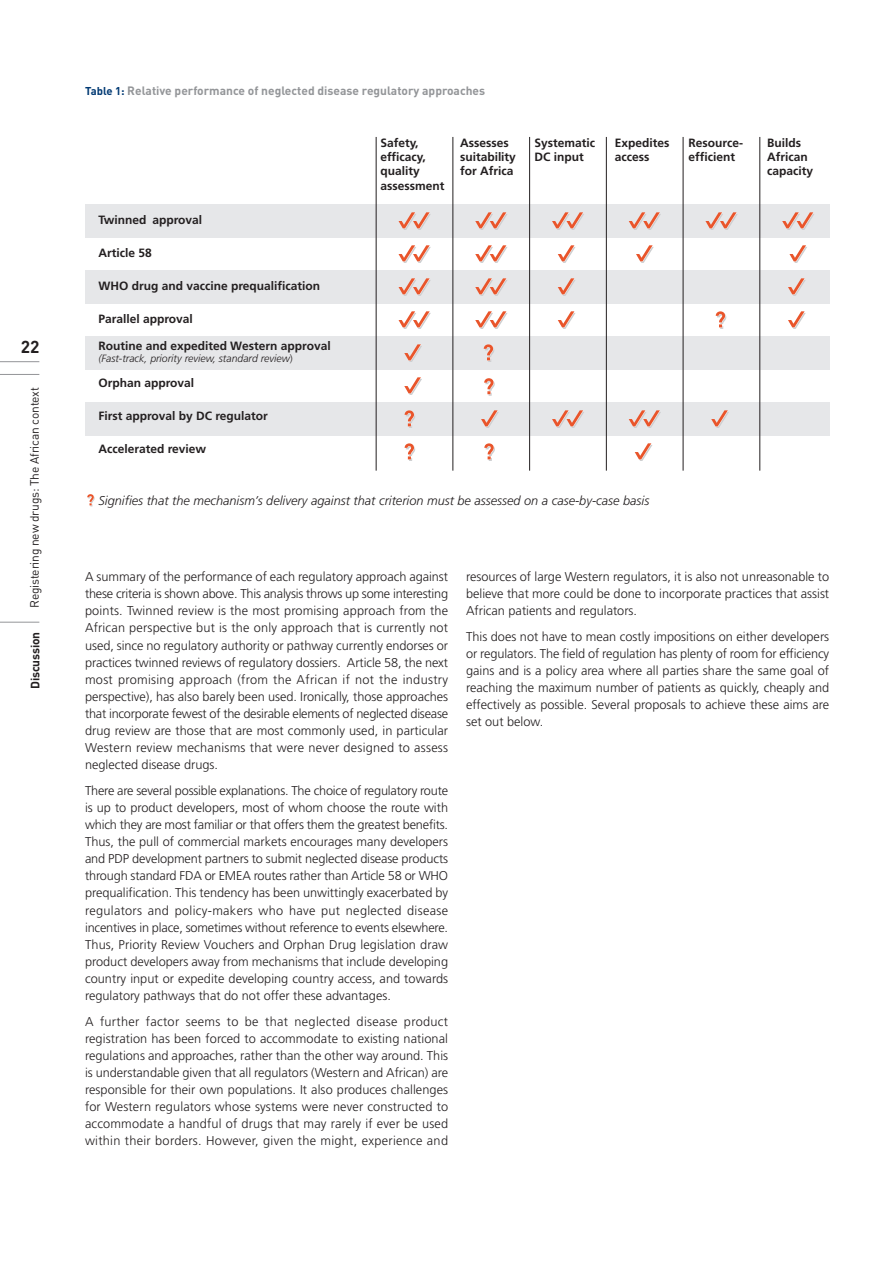
<style>
.page{position:relative;width:893px;height:1263px;background:#fff}
.page>*{position:absolute;margin:0;border:0;box-sizing:border-box;transform-origin:0 0}
.t1{font:700 17.25px "DIN";color:#231f20}
.t2{font:300 12.75px/17.1px "Frutiger";color:#231f20;text-align:justify}
.t3{font:italic 300 12.75px "Frutiger";color:#231f20}
.t4{font:700 12px/14.2px "Frutiger";color:#231f20}
.t5{font:700 12px "DIN";color:#939598}
.t6{font:12px "DIN";letter-spacing:-.015em;color:#231f20}
.t7{font:700 12px "DIN";letter-spacing:-.015em;color:#231f20}
.t8{font:italic 300 10.5px "Frutiger";color:#231f20}
.s1{font-size:11.25px;color:#013973}
.s2{font-style:normal}
</style>
<div class="page">
<hr style="left:0;top:361px;width:39px;height:1px;background:#939598">
<hr style="left:0;top:374px;width:39px;height:1px;background:#939598">
<hr style="left:0;top:622px;width:39px;height:1px;background:#939598">
<div style="left:85px;top:205px;width:744px;height:33px;background:#e6e7e9"></div>
<div style="left:85px;top:271px;width:744px;height:33px;background:#e6e7e9"></div>
<div style="left:85px;top:337px;width:744px;height:33px;background:#e6e7e9"></div>
<div style="left:85px;top:403px;width:744px;height:33px;background:#e6e7e9"></div>
<hr style="left:376px;top:137px;width:1px;height:334px;background:#231f20">
<hr style="left:453px;top:137px;width:1px;height:334px;background:#231f20">
<hr style="left:529px;top:137px;width:1px;height:334px;background:#231f20">
<hr style="left:606px;top:137px;width:1px;height:334px;background:#231f20">
<hr style="left:683px;top:137px;width:1px;height:334px;background:#231f20">
<hr style="left:760px;top:137px;width:1px;height:334px;background:#231f20">
<svg style="left:398px;top:212px;width:33px;height:18px"></svg>
<svg style="left:475px;top:212px;width:32px;height:18px"></svg>
<svg style="left:552px;top:212px;width:32px;height:18px"></svg>
<svg style="left:629px;top:212px;width:32px;height:18px"></svg>
<svg style="left:705px;top:212px;width:32px;height:18px"></svg>
<svg style="left:782px;top:212px;width:32px;height:18px"></svg>
<svg style="left:398px;top:245px;width:33px;height:18px"></svg>
<svg style="left:475px;top:245px;width:33px;height:18px"></svg>
<svg style="left:558px;top:245px;width:18px;height:18px"></svg>
<svg style="left:636px;top:245px;width:18px;height:18px"></svg>
<svg style="left:789px;top:245px;width:18px;height:18px"></svg>
<svg style="left:398px;top:278px;width:33px;height:18px"></svg>
<svg style="left:475px;top:278px;width:32px;height:18px"></svg>
<svg style="left:558px;top:278px;width:17px;height:18px"></svg>
<svg style="left:788px;top:278px;width:18px;height:18px"></svg>
<svg style="left:398px;top:311px;width:33px;height:18px"></svg>
<svg style="left:475px;top:311px;width:33px;height:18px"></svg>
<svg style="left:558px;top:311px;width:18px;height:18px"></svg>
<svg style="left:716px;top:311px;width:10px;height:18px"></svg>
<svg style="left:788px;top:311px;width:18px;height:18px"></svg>
<svg style="left:404px;top:344px;width:18px;height:18px"></svg>
<svg style="left:484px;top:344px;width:10px;height:18px"></svg>
<svg style="left:404px;top:377px;width:18px;height:18px"></svg>
<svg style="left:405px;top:410px;width:10px;height:18px"></svg>
<svg style="left:481px;top:410px;width:18px;height:18px"></svg>
<svg style="left:552px;top:410px;width:32px;height:18px"></svg>
<svg style="left:629px;top:410px;width:32px;height:18px"></svg>
<svg style="left:711px;top:410px;width:18px;height:18px"></svg>
<svg style="left:405px;top:443px;width:10px;height:18px"></svg>
<svg style="left:87px;top:494px;width:8px;height:12px"></svg>
<svg style="left:484px;top:443px;width:11px;height:18px"></svg>
<svg style="left:635px;top:443px;width:17px;height:18px"></svg>
<svg style="left:484px;top:378px;width:11px;height:18px"></svg>
<h1 class="t1" style="left:21px;top:337px;width:20px">22</h1>
<p class="t6" style="left:28px;top:608px;width:222px;rotate:-90deg">Registering new drugs: The African context</p>
<p class="t7" style="left:28px;top:689px;width:58px;rotate:-90deg">Discussion</p>
<p class="t5" style="left:85px;top:84px;width:402px"><span class="s1">Table 1:</span> Relative performance of neglected disease regulatory approaches</p>
<p class="t4" style="left:99px;top:213px;width:105px">Twinned approval</p>
<p class="t4" style="left:99px;top:246px;width:55px">Article 58</p>
<p class="t4" style="left:99px;top:279px;width:223px">WHO drug and vaccine prequalification</p>
<p class="t4" style="left:99px;top:312px;width:96px">Parallel approval</p>
<p class="t4" style="left:99px;top:339px;width:234px">Routine and expedited Western approval</p>
<p class="t8" style="left:99px;top:354px;width:196px">(Fast-track, priority review, standard review<span class="s2">)</span></p>
<p class="t4" style="left:99px;top:377px;width:97px">Orphan approval</p>
<p class="t4" style="left:99px;top:410px;width:171px">First approval by DC regulator</p>
<p class="t4" style="left:99px;top:443px;width:109px">Accelerated review</p>
<p class="t4" style="left:380px;top:137px;width:65px">Safety, efficacy, quality assessment</p>
<p class="t4" style="left:460px;top:137px;width:57px">Assesses suitability for Africa</p>
<p class="t4" style="left:534px;top:137px;width:62px">Systematic<br>DC input</p>
<p class="t4" style="left:615px;top:137px;width:56px">Expedites access</p>
<p class="t4" style="left:689px;top:137px;width:56px">Resource&shy;efficient</p>
<p class="t4" style="left:767px;top:137px;width:47px">Builds<br>African capacity</p>
<p class="t3" style="left:99px;top:495px;width:552px">Signifies that the mechanism’s delivery against that criterion must be assessed on a case-by-case basis</p>
<p class="t2" style="left:85px;top:569px;width:365px">A summary of the performance of each regulatory approach against these criteria is shown above. This analysis throws up some interesting points. Twinned review is the most promising approach from the African perspective but is the only approach that is currently not used, since no regulatory authority or pathway currently endorses or practices twinned reviews of regulatory dossiers. Article 58, the next most promising approach (from the African if not the industry perspective), has also barely been used. Ironically, those approaches that incorporate fewest of the desirable elements of neglected disease drug review are those that are most commonly used, in particular Western review mechanisms that were never designed to assess neglected disease drugs.</p>
<p class="t2" style="left:85px;top:783px;width:365px">There are several possible explanations. The choice of regulatory route is up to product developers, most of whom choose the route with which they are most familiar or that offers them the greatest benefits.<br>Thus, the pull of commercial markets encourages many developers and PDP development partners to submit neglected disease products through standard FDA or EMEA routes rather than Article 58 or WHO prequalification. This tendency has been unwittingly exacerbated by regulators and policy-makers who have put neglected disease incentives in place, sometimes without reference to events elsewhere.<br>Thus, Priority Review Vouchers and Orphan Drug legislation draw product developers away from mechanisms that include developing country input or expedite developing country access, and towards regulatory pathways that do not offer these advantages.</p>
<p class="t2" style="left:85px;top:1013px;width:365px">A further factor seems to be that neglected disease product registration has been forced to accommodate to existing national regulations and approaches, rather than the other way around. This is understandable given that all regulators (Western and African) are responsible for their own populations. It also produces challenges for Western regulators whose systems were never constructed to accommodate a handful of drugs that may rarely if ever be used within their borders. However, given the might, experience and</p>
<p class="t2" style="left:466px;top:569px;width:365px">resources of large Western regulators, it is also not unreasonable to believe that more could be done to incorporate practices that assist African patients and regulators.</p>
<p class="t2" style="left:466px;top:629px;width:365px">This does not have to mean costly impositions on either developers or regulators. The field of regulation has plenty of room for efficiency gains and is a policy area where all parties share the same goal of reaching the maximum number of patients as quickly, cheaply and effectively as possible. Several proposals to achieve these aims are set out below.</p>
</div>
